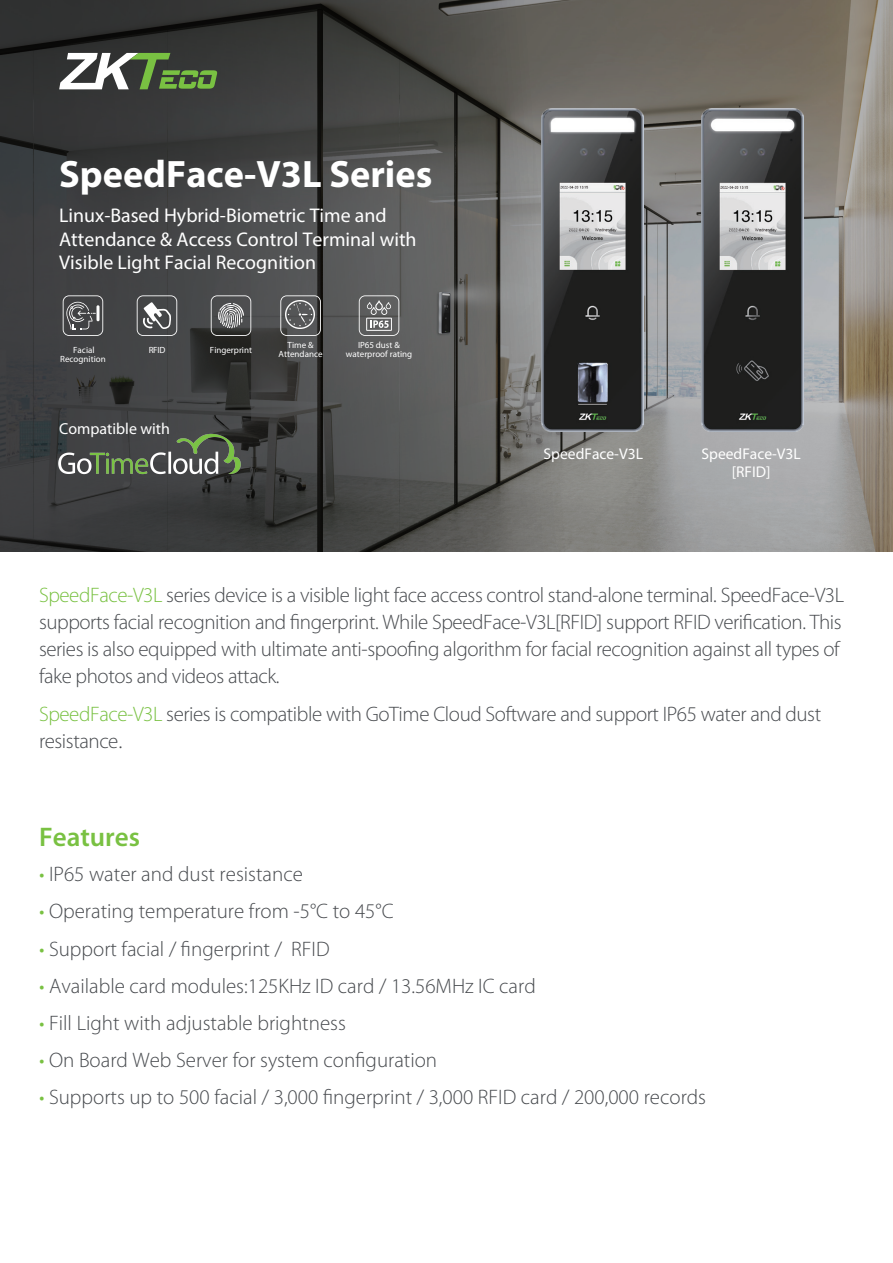
<style>
.page{position:relative;width:893px;height:1263px;background:#fff}
.page>*{position:absolute;margin:0;border:0;box-sizing:border-box;transform-origin:0 0}
.t1{font:700 38.4px "Myriad Pro";color:#fff}
.t2{font:600 27px "Myriad Pro";color:#79c142}
.t3{font:300 21px/27px "Myriad Pro";letter-spacing:-.02em;color:#474a4e}
.t4{font:300 21px/37.2px "Myriad Pro";color:#474a4e}
.t5{font:19.8px/23.9px "Myriad Pro";color:#fff}
.t6{font:15.9px "Myriad Pro";color:#fff}
.t7{font:15.6px/18px "Myriad Pro";color:#fff;text-align:center}
.t8{font:9px/9px "Myriad Pro";color:#fff;text-align:center}
.s1{color:#79c142}
.s2{font-family:"Adobe Song Std"}
.s3{font-weight:700;color:#79c142}
</style>
<div class="page">
<svg style="left:0;top:0;width:893px;height:551px;background:#5e5d5b"></svg>
<svg style="left:59px;top:53px;width:158px;height:36px"></svg>
<svg style="left:63px;top:295px;width:40px;height:41px;background:#656667"></svg>
<svg style="left:137px;top:295px;width:40px;height:41px;background:#707172"></svg>
<svg style="left:211px;top:295px;width:40px;height:41px;background:#6d6e6f"></svg>
<svg style="left:359px;top:295px;width:40px;height:41px;background:#7e7f7f"></svg>
<img style="left:702px;top:108px;width:102px;height:323px">
<img style="left:542px;top:108px;width:102px;height:323px">
<img style="left:48px;top:427px;width:204px;height:54px">
<svg style="left:280px;top:295px;width:41px;height:41px"></svg>
<img style="left:286px;top:300px;width:28px;height:29px">
<h1 class="t1" style="left:59px;top:153px;width:375px">SpeedFace-V3L Series</h1>
<p class="t5" style="left:59px;top:203px;width:359px">Linux-Based Hybrid-Biometric Time and<br>Attendance &amp; Access Control Terminal with<br>Visible Light Facial Recognition</p>
<p class="t8" style="left:60px;top:345px;width:47px">Facial<br>Recognition</p>
<p class="t8" style="left:149px;top:345px;width:18px">RFID</p>
<p class="t8" style="left:210px;top:345px;width:44px">Fingerprint</p>
<p class="t8" style="left:346px;top:341px;width:68px">IP65 dust &amp; waterproof rating</p>
<p class="t8" style="left:279px;top:341px;width:45px;line-height:8.6px">Time &amp;<br>Attendance</p>
<p class="t6" style="left:59px;top:418px;width:112px">Compatible with</p>
<p class="t7" style="left:544px;top:444px;width:101px">SpeedFace-V3L</p>
<p class="t7" style="left:701px;top:444px;width:101px">SpeedFace-V3L [RFID]</p>
<p class="t3" style="left:39px;top:582px;width:807px"><span class="s1">SpeedFace-V3L</span> series device is a visible light face access control stand-alone terminal. SpeedFace-V3L supports facial recognition and fingerprint. While SpeedFace-V3L[RFID] support RFID verification. This series is also equipped with ultimate anti-spoofing algorithm for facial recognition against all types of fake photos and videos attack.</p>
<p class="t3" style="left:39px;top:700px;width:784px;line-height:27.5px"><span class="s1">SpeedFace-V3L</span> series is compatible with GoTime Cloud Software and support IP65 water and dust resistance<span class="s2">.</span></p>
<p class="t2" style="left:39px;top:822px;width:103px">Features</p>
<p class="t4" style="left:39px;top:856px;width:669px"><span class="s3">·</span> IP65 water and dust resistance<br><span class="s3">·</span> Operating temperature from -5°C to 45°C<br><span class="s3">·</span> Support facial / fingerprint / RFID<br><span class="s3">·</span> Available card modules:125KHz ID card / 13.56MHz IC card<br><span class="s3">·</span> Fill Light with adjustable brightness<br><span class="s3">·</span> On Board Web Server for system configuration<br><span class="s3">·</span> Supports up to 500 facial / 3,000 fingerprint / 3,000 RFID card / 200,000 records</p>
</div>
